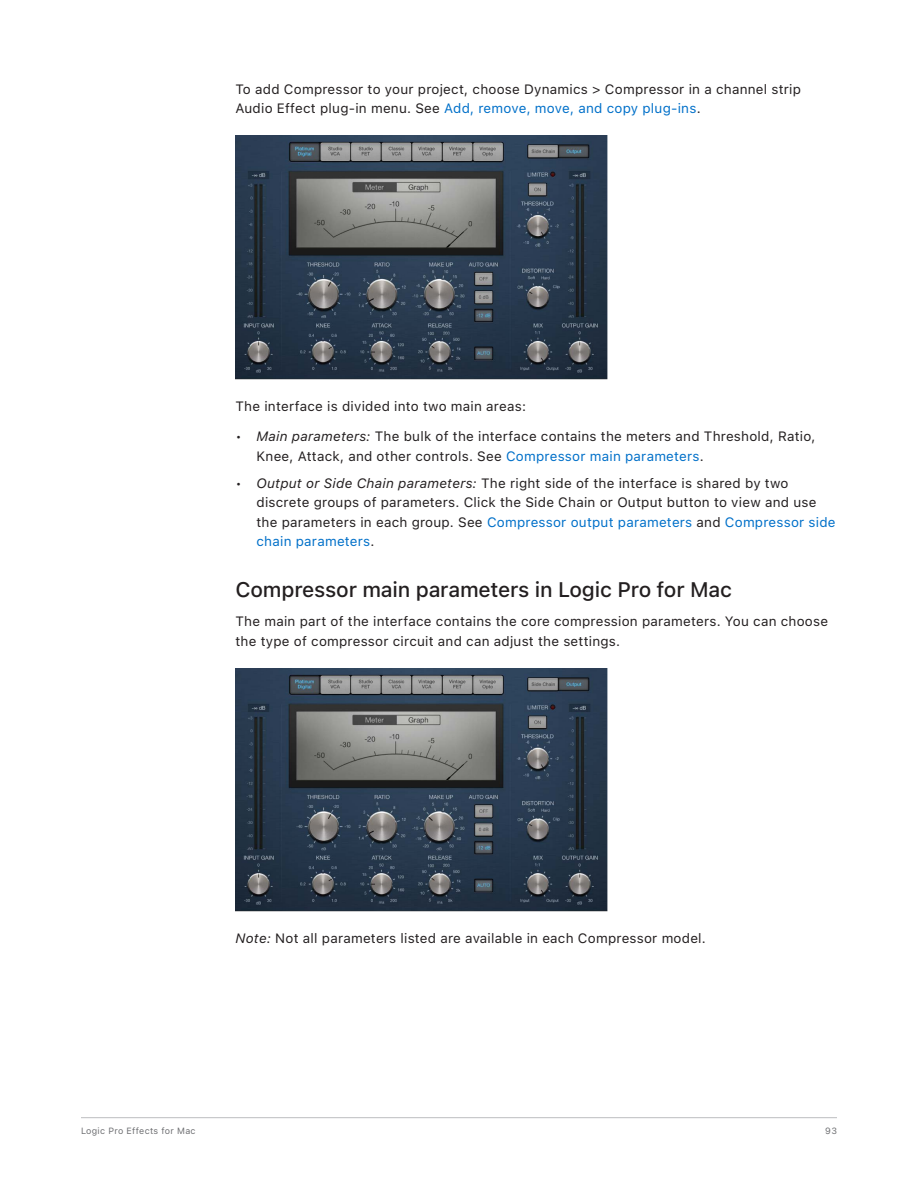
<style>
.page{position:relative;width:918px;height:1188px;background:#fff}
.page>*{position:absolute;margin:0;border:0;box-sizing:border-box;transform-origin:0 0}
.t1{font:500 21px "SF Pro Text";letter-spacing:-.01em;color:#231f20}
.Body{font:13.5px/19.5px "SF Pro Text";letter-spacing:.015em;color:#231f20}
.t2{font:9px "SF Pro Text";letter-spacing:.035em;color:#6c6d70}
.s1{color:#0070c9}
.s2{font-style:italic}
</style>
<div class="page">
<hr style="left:81px;top:1117px;width:756px;height:1px;background:#bcbdc0">
<img style="left:236px;top:136px;width:372px;height:244px">
<img style="left:236px;top:668px;width:372px;height:244px">
<p class="Body" style="left:236px;top:79px;width:567px">To add Compressor to your project, choose Dynamics &gt; Compressor in a channel strip<br>Audio Effect plug-in menu. See <span class="s1">Add, remove, move, and copy plug-ins</span>.</p>
<p class="Body" style="left:236px;top:397px;width:292px">The interface is divided into two main areas:</p>
<p class="Body" style="left:256px;top:427px;width:561px;text-indent:-21px">• <span class="s2">Main parameters:</span> The bulk of the interface contains the meters and Threshold, Ratio,<br>Knee, Attack, and other controls. See <span class="s1">Compressor main parameters</span>.</p>
<p class="Body" style="left:256px;top:473px;width:581px;text-indent:-21px">• <span class="s2">Output or Side Chain parameters:</span> The right side of the interface is shared by two discrete groups of parameters. Click the Side Chain or Output button to view and use the parameters in each group. See <span class="s1">Compressor output parameters</span> and <span class="s1">Compressor side chain parameters</span>.</p>
<h3 class="t1" style="left:236px;top:578px;width:498px">Compressor main parameters in Logic Pro for Mac</h3>
<p class="Body" style="left:236px;top:612px;width:594px">The main part of the interface contains the core compression parameters. You can choose the type of compressor circuit and can adjust the settings.</p>
<p class="Body" style="left:236px;top:929px;width:472px"><span class="s2">Note:</span> Not all parameters listed are available in each Compressor model.</p>
<p class="t2" style="left:81px;top:1125px;width:116px">Logic Pro Effects for Mac</p>
<p class="t2" style="left:825px;top:1125px;width:13px">93</p>
</div>
